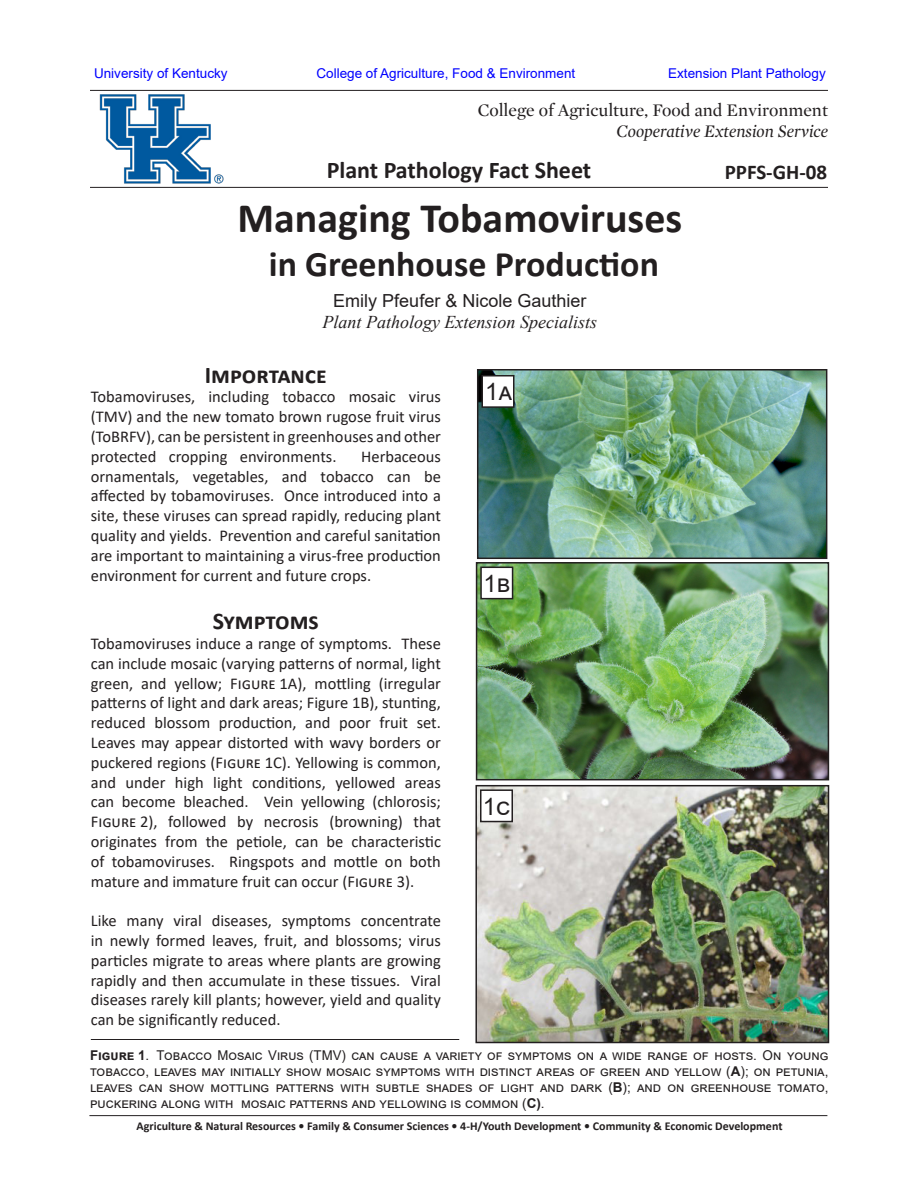
<style>
.page{position:relative;width:918px;height:1188px;background:#fff}
.page>*{position:absolute;margin:0;border:0;box-sizing:border-box;transform-origin:0 0}
.t1{font:700 42px "Calibri";color:#231f20}
.t2{font:700 36px "Calibri";color:#231f20}
.t3{font:700 24px "Calibri";color:#231f20}
.t4{font:24px "Arial";color:#231f20}
.t5{font:700 21px "Calibri";color:#231f20}
.t6{font:18px "Mercury Display";color:#231f20}
.t7{font:italic 18px "Times New Roman";color:#231f20}
.t8{font:italic 18px "Mercury Display";color:#231f20}
.t9{font:18px "Arial";color:#231f20}
.Annotation_text{font:16.5px/19.8px "Calibri";color:#231f20;text-align:justify}
.t10{font:13.5px/16.2px "Arial";color:#231f20;text-align:justify}
.t11{font:13.5px "Arial";color:#00f}
.t12{font:700 12px "Calibri";color:#231f20}
.s1{font-weight:700}
</style>
<div class="page">
<img style="left:98px;top:94px;width:127px;height:93px">
<hr style="left:90px;top:90px;width:738px;height:1px;background:#231f20">
<hr style="left:90px;top:187px;width:738px;height:1px;background:#231f20">
<img style="left:480px;top:372px;width:344px;height:184px">
<div style="left:477px;top:369px;width:350px;height:190px;border:2px solid #231f20"></div>
<img style="left:479px;top:565px;width:347px;height:212px">
<div style="left:476px;top:562px;width:353px;height:218px;border:2px solid #231f20"></div>
<img style="left:478px;top:788px;width:348px;height:252px">
<div style="left:475px;top:785px;width:354px;height:258px;border:2px solid #231f20"></div>
<hr style="left:91px;top:1039px;width:368px;height:1px;background:#231f20">
<hr style="left:89px;top:1115px;width:738px;height:1px;background:#231f20">
<div style="left:482px;top:376px;width:32px;height:31px;background:#fff"></div>
<div style="left:482px;top:375px;width:32px;height:33px;border:2px solid #231f20"></div>
<div style="left:481px;top:567px;width:32px;height:32px;background:#fff"></div>
<div style="left:480px;top:567px;width:33px;height:32px;border:2px solid #231f20"></div>
<div style="left:481px;top:790px;width:31px;height:32px;background:#fff"></div>
<div style="left:480px;top:789px;width:33px;height:33px;border:2px solid #231f20"></div>
<p class="t11" style="left:94px;top:64px;width:135px">University of Kentucky</p>
<p class="t11" style="left:316px;top:64px;width:260px">College of Agriculture, Food &amp; Environment</p>
<p class="t11" style="left:668px;top:64px;width:159px">Extension Plant Pathology</p>
<p class="t6" style="left:478px;top:97px;width:352px">College of Agriculture, Food and Environment</p>
<p class="t8" style="left:617px;top:119px;width:213px">Cooperative Extension Service</p>
<p class="t3" style="left:327px;top:153px;width:266px">Plant Pathology Fact Sheet</p>
<p class="t1" style="left:237px;top:189px;width:446px">Managing Tobamoviruses</p>
<p class="t2" style="left:269px;top:238px;width:392px">in Greenhouse Production</p>
<p class="t9" style="left:333px;top:288px;width:255px">Emily Pfeufer &amp; Nicole Gauthier</p>
<p class="t7" style="left:323px;top:310px;width:276px">Plant Pathology Extension Specialists</p>
<p class="t3" style="left:205px;top:358px;width:124px">Importance</p>
<p class="Annotation_text" style="left:91px;top:387px;width:352px">Tobamoviruses, including tobacco mosaic virus (TMV) and the new tomato brown rugose fruit virus (ToBRFV), can be persistent in greenhouses and other protected cropping environments.</p>
<p class="Annotation_text" style="left:91px;top:446px;width:352px;text-indent:270px">Herbaceous ornamentals, vegetables, and tobacco can be affected by tobamoviruses. Once introduced into a site, these viruses can spread rapidly, reducing plant quality and yields. Prevention and careful sanitation are important to maintaining a virus-free production environment for current and future crops.</p>
<p class="t3" style="left:213px;top:604px;width:108px">Symptoms</p>
<p class="Annotation_text" style="left:91px;top:633px;width:352px">Tobamoviruses induce a range of symptoms. These can include mosaic (varying patterns of normal, light green, and yellow; Figure 1A), mottling (irregular patterns of light and dark areas; Figure 1B), stunting, reduced blossom production, and poor fruit set.<br>Leaves may appear distorted with wavy borders or puckered regions (Figure 1C). Yellowing is common, and under high light conditions, yellowed areas can become bleached. Vein yellowing (chlorosis; Figure 2), followed by necrosis (browning) that originates from the petiole, can be characteristic of tobamoviruses. Ringspots and mottle on both mature and immature fruit can occur (Figure 3).</p>
<p class="Annotation_text" style="left:91px;top:910px;width:352px">Like many viral diseases, symptoms concentrate in newly formed leaves, fruit, and blossoms; virus particles migrate to areas where plants are growing rapidly and then accumulate in these tissues. Viral diseases rarely kill plants; however, yield and quality can be significantly reduced.</p>
<p class="t4" style="left:485px;top:375px;width:28px">1a</p>
<p class="t4" style="left:483px;top:567px;width:28px">1b</p>
<p class="t4" style="left:483px;top:790px;width:29px">1c</p>
<p class="t5" style="left:725px;top:157px;width:104px">PPFS-GH-08</p>
<p class="t10" style="left:90px;top:1047px;width:740px"><span class="s1">Figure 1</span>. Tobacco Mosaic Virus (TMV) can cause a variety of symptoms on a wide range of hosts. On young tobacco, leaves may initially show mosaic symptoms with distinct areas of green and yellow (<span class="s1">A</span>); on petunia, leaves can show mottling patterns with subtle shades of light and dark (<span class="s1">B</span>); and on greenhouse tomato, puckering along with mosaic patterns and yellowing is common (<span class="s1">C)</span>.</p>
<p class="t12" style="left:137px;top:1118px;width:647px">Agriculture &amp; Natural Resources • Family &amp; Consumer Sciences • 4-H/Youth Development • Community &amp; Economic Development</p>
</div>
